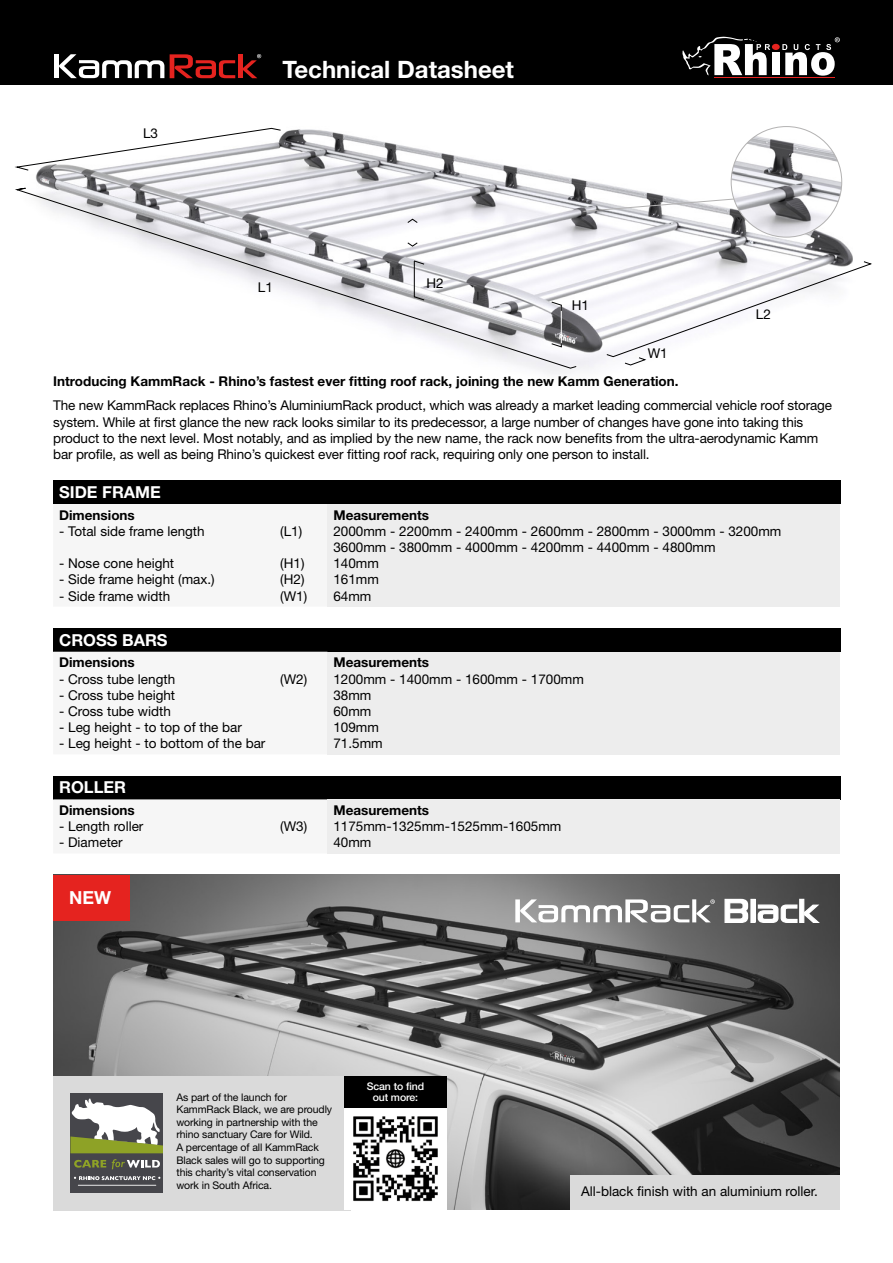
<style>
.page{position:relative;width:893px;height:1263px;background:#fff}
.page>*{position:absolute;margin:0;border:0;box-sizing:border-box;transform-origin:0 0}
.t1{font:700 24px "Helvetica Neue LT Pro";color:#fff}
.t2{font:700 18px "Helvetica Neue LT Pro";color:#fff}
.t3{font:700 16.5px "Helvetica Neue LT Pro";color:#fff}
.t4{font:13.5px/16.2px "Helvetica Neue LT Pro";letter-spacing:-.01em;color:#000}
.t5{font:700 13.5px "Helvetica Neue LT Pro";color:#000}
.t6{font:10.5px/12.6px "Helvetica Neue LT Pro";letter-spacing:-.01em;color:#000}
.t7{font:500 10.5px/10.5px "Helvetica Neue LT Pro";letter-spacing:-.01em;color:#fff;text-align:center}
</style>
<div class="page">
<div style="left:0;top:0;width:893px;height:102px;background:#000"></div>
<div style="left:772px;top:52px;width:8px;height:23px;background:#fff"></div>
<svg style="left:782px;top:37px;width:58px;height:39px"></svg>
<svg style="left:682px;top:37px;width:88px;height:38px"></svg>
<div style="left:772px;top:44px;width:8px;height:6px;background:#e5231f;border-radius:50%"></div>
<hr style="left:714px;top:77px;width:121px;height:1px;background:#e5231f">
<img style="left:53px;top:875px;width:787px;height:335px">
<svg style="left:724px;top:899px;width:96px;height:24px"></svg>
<svg style="left:515px;top:899px;width:200px;height:23px"></svg>
<div style="left:570px;top:1176px;width:270px;height:34px;background:#dadada"></div>
<hr style="left:238px;top:54px;width:4px;height:24px;background:#e5231f">
<svg style="left:170px;top:54px;width:65px;height:24px"></svg>
<div style="left:54px;top:54px;width:5px;height:24px;background:#fff"></div>
<svg style="left:59px;top:54px;width:105px;height:24px"></svg>
<svg style="left:242px;top:54px;width:19px;height:24px"></svg>
<div style="left:53px;top:1076px;width:298px;height:134px;background:#dadada"></div>
<div style="left:53px;top:480px;width:787px;height:24px;background:#000"></div>
<div style="left:327px;top:504px;width:513px;height:103px;background:#ededed"></div>
<div style="left:53px;top:628px;width:787px;height:24px;background:#000"></div>
<div style="left:327px;top:652px;width:513px;height:102px;background:#ededed"></div>
<div style="left:53px;top:776px;width:787px;height:23px;background:#000"></div>
<svg style="left:53px;top:799px;width:274px;height:1px"></svg>
<div style="left:327px;top:799px;width:513px;height:54px;background:#ededed"></div>
<div style="left:53px;top:875px;width:76px;height:46px;background:#e5231f"></div>
<img style="left:344px;top:1108px;width:102px;height:102px">
<div style="left:344px;top:1076px;width:102px;height:32px;background:#000"></div>
<img style="left:0;top:85px;width:893px;height:289px">
<svg style="left:606px;top:261px;width:267px;height:105px"></svg>
<svg style="left:583px;top:198px;width:157px;height:14px"></svg>
<img style="left:731px;top:127px;width:111px;height:110px;border-radius:55px">
<svg style="left:14px;top:128px;width:267px;height:43px"></svg>
<svg style="left:14px;top:187px;width:563px;height:182px"></svg>
<div style="left:70px;top:1093px;width:93px;height:100px;background:#46464b"></div>
<svg style="left:74px;top:1160px;width:32px;height:7px"></svg>
<svg style="left:112px;top:1159px;width:48px;height:10px"></svg>
<svg style="left:74px;top:1176px;width:86px;height:10px"></svg>
<svg style="left:70px;top:1098px;width:93px;height:55px"></svg>
<p class="t4" style="left:143px;top:124px;width:17px">L3</p>
<h1 class="t1" style="left:282px;top:54px;width:233px">Technical Datasheet</h1>
<p class="t4" style="left:258px;top:279px;width:17px">L1</p>
<p class="t4" style="left:426px;top:275px;width:19px">H2</p>
<p class="t4" style="left:572px;top:296px;width:19px">H1</p>
<p class="t4" style="left:648px;top:344px;width:22px">W1</p>
<p class="t4" style="left:756px;top:306px;width:17px">L2</p>
<p class="t5" style="left:53px;top:372px;width:627px">Introducing KammRack - Rhino’s fastest ever fitting roof rack, joining the new Kamm Generation.</p>
<p class="t4" style="left:53px;top:397px;width:780px">The new KammRack replaces Rhino’s AluminiumRack product, which was already a market leading commercial vehicle roof storage system. While at first glance the new rack looks similar to its predecessor, a large number of changes have gone into taking this product to the next level. Most notably, and as implied by the new name, the rack now benefits from the ultra-aerodynamic Kamm bar profile, as well as being Rhino’s quickest ever fitting roof rack, requiring only one person to install.</p>
<p class="t3" style="left:59px;top:482px;width:103px">SIDE FRAME</p>
<p class="t5" style="left:59px;top:506px;width:77px">Dimensions</p>
<p class="t4" style="left:59px;top:523px;width:147px">- Total side frame length</p>
<p class="t4" style="left:59px;top:555px;width:117px">- Nose cone height</p>
<p class="t4" style="left:59px;top:571px;width:157px">- Side frame height (max.)</p>
<p class="t4" style="left:59px;top:587px;width:113px">- Side frame width</p>
<p class="t3" style="left:59px;top:629px;width:110px">CROSS BARS</p>
<p class="t5" style="left:59px;top:654px;width:77px">Dimensions</p>
<p class="t4" style="left:59px;top:670px;width:118px">- Cross tube length</p>
<p class="t4" style="left:59px;top:686px;width:118px">- Cross tube height</p>
<p class="t4" style="left:59px;top:703px;width:113px">- Cross tube width</p>
<p class="t4" style="left:59px;top:719px;width:184px">- Leg height - to top of the bar</p>
<p class="t4" style="left:59px;top:735px;width:208px">- Leg height - to bottom of the bar</p>
<p class="t3" style="left:59px;top:777px;width:68px">ROLLER</p>
<p class="t5" style="left:59px;top:802px;width:77px">Dimensions</p>
<p class="t4" style="left:59px;top:818px;width:86px">- Length roller</p>
<p class="t4" style="left:59px;top:834px;width:65px">- Diameter</p>
<p class="t4" style="left:280px;top:523px;width:24px">(L1)</p>
<p class="t4" style="left:280px;top:555px;width:29px">(H1) (H2) (W1)</p>
<p class="t4" style="left:280px;top:670px;width:29px">(W2)</p>
<p class="t4" style="left:280px;top:818px;width:29px">(W3)</p>
<h2 class="t2" style="left:69px;top:886px;width:43px">NEW</h2>
<p class="t5" style="left:333px;top:506px;width:97px">Measurements</p>
<p class="t4" style="left:333px;top:523px;width:449px">2000mm - 2200mm - 2400mm - 2600mm - 2800mm - 3000mm - 3200mm<br>3600mm - 3800mm - 4000mm - 4200mm - 4400mm - 4800mm<br>140mm<br>161mm<br>64mm</p>
<p class="t5" style="left:333px;top:654px;width:97px">Measurements</p>
<p class="t4" style="left:333px;top:670px;width:252px">1200mm - 1400mm - 1600mm - 1700mm<br>38mm<br>60mm<br>109mm<br>71.5mm</p>
<p class="t5" style="left:333px;top:802px;width:97px">Measurements</p>
<p class="t4" style="left:333px;top:818px;width:229px">1175mm-1325mm-1525mm-1605mm<br>40mm</p>
<p class="t6" style="left:176px;top:1090px;width:157px">As part of the launch for<br>KammRack Black, we are proudly working in partnership with the rhino sanctuary Care for Wild.<br>A percentage of all KammRack<br>Black sales will go to supporting this charity’s vital conservation work in South Africa.</p>
<p class="t7" style="left:367px;top:1081px;width:59px">Scan to find out more:</p>
<p class="t4" style="left:581px;top:1183px;width:238px">All-black finish with an aluminium roller.</p>
</div>
